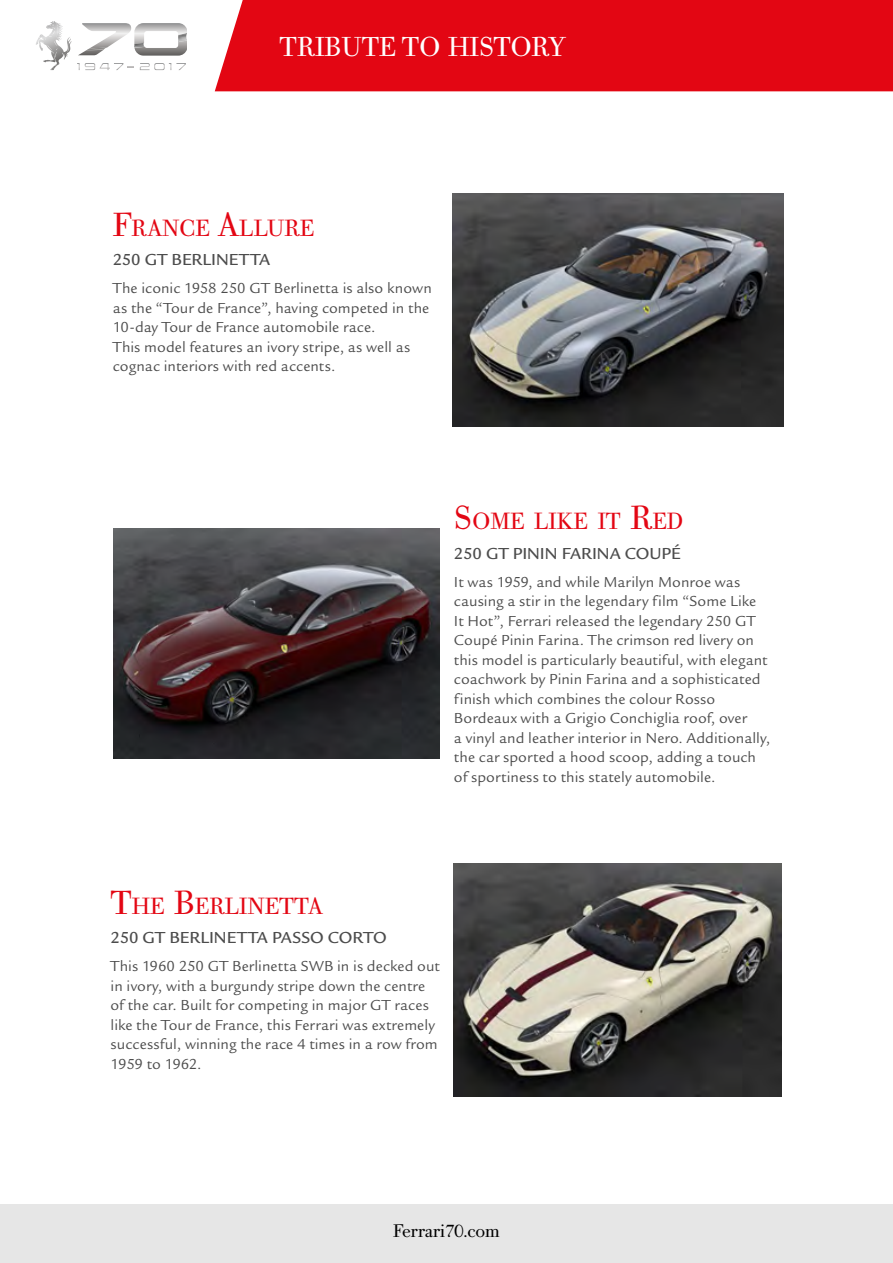
<style>
.page{position:relative;width:893px;height:1263px;background:#fff}
.page>*{position:absolute;margin:0;border:0;box-sizing:border-box;transform-origin:0 0}
.t1{font:27px "Bodoni Old Face BQ";color:#fff}
.t2{font:23.1px "Bodoni Old Face BQ";color:#e30613}
.t3{font:18px "Bodoni Old Face BQ";color:#000}
.t4{font:500 16.5px "Legacy Sans EFOP";letter-spacing:-.005em;color:#4c4c4c}
.t5{font:15px/19.5px "Legacy Sans EFOP";letter-spacing:.005em;color:#4c4c4c}
.s1{font-size:33px}
</style>
<div class="page">
<div style="left:215px;top:0;width:678px;height:91px;background:#e30613"></div>
<div style="left:0;top:1205px;width:893px;height:58px;background:#e6e6e6"></div>
<svg style="left:36px;top:21px;width:18px;height:24px"></svg>
<svg style="left:82px;top:23px;width:105px;height:32px"></svg>
<svg style="left:77px;top:63px;width:57px;height:7px"></svg>
<svg style="left:140px;top:63px;width:46px;height:7px"></svg>
<img style="left:453px;top:193px;width:330px;height:234px">
<img style="left:113px;top:529px;width:326px;height:230px">
<img style="left:454px;top:863px;width:327px;height:233px">
<h1 class="t1" style="left:280px;top:30px;width:288px">TRIBUTE TO HISTORY</h1>
<h2 class="t2" style="left:113px;top:214px;width:203px"><span class="s1">F</span>RANCE <span class="s1">A</span>LLURE</h2>
<p class="t4" style="left:113px;top:250px;width:159px">250 GT BERLINETTA</p>
<p class="t5" style="left:113px;top:278px;width:320px">The iconic 1958 250 GT Berlinetta is also known as the “Tour de France”, having competed in the 10-day Tour de France automobile race.<br>This model features an ivory stripe, as well as cognac interiors with red accents.</p>
<h2 class="t2" style="left:454px;top:507px;width:231px"><span class="s1">S</span>OME LIKE IT <span class="s1">R</span>ED</h2>
<p class="t4" style="left:454px;top:543px;width:228px">250 GT PININ FARINA COUPÉ</p>
<p class="t5" style="left:454px;top:572px;width:318px">It was 1959, and while Marilyn Monroe was causing a stir in the legendary film “Some Like<br>It Hot”, Ferrari released the legendary 250 GT Coupé Pinin Farina. The crimson red livery on this model is particularly beautiful, with elegant coachwork by Pinin Farina and a sophisticated finish which combines the colour Rosso Bordeaux with a Grigio Conchiglia roof, over<br>a vinyl and leather interior in Nero. Additionally, the car sported a hood scoop, adding a touch of sportiness to this stately automobile.</p>
<h2 class="t2" style="left:111px;top:892px;width:214px"><span class="s1">T</span>HE <span class="s1">B</span>ERLINETTA</h2>
<p class="t4" style="left:111px;top:928px;width:278px">250 GT BERLINETTA PASSO CORTO</p>
<p class="t5" style="left:111px;top:956px;width:331px">This 1960 250 GT Berlinetta SWB in is decked out in ivory, with a burgundy stripe down the centre of the car. Built for competing in major GT races like the Tour de France, this Ferrari was extremely successful, winning the race 4 times in a row from 1959 to 1962.</p>
<p class="t3" style="left:393px;top:1220px;width:108px">Ferrari70.com</p>
</div>
